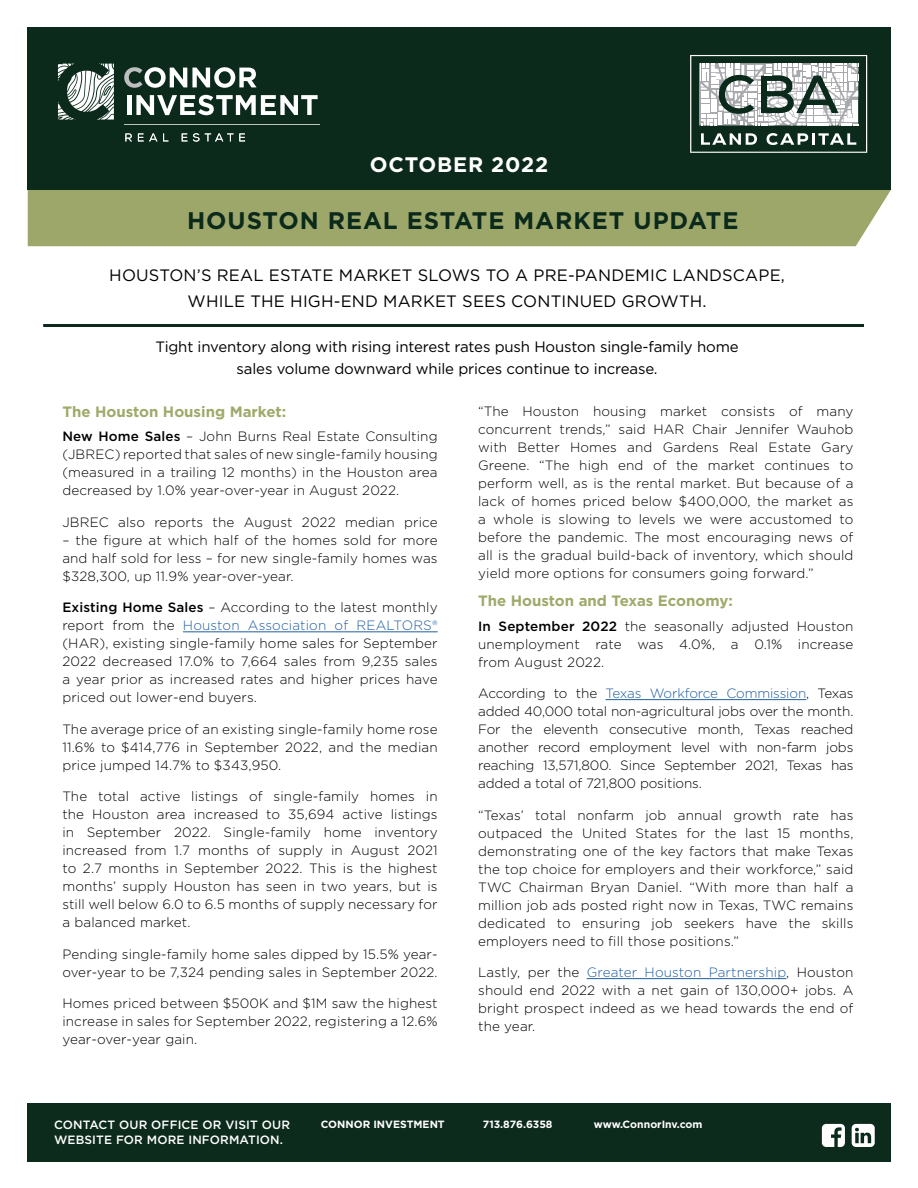
<style>
.page{position:relative;width:918px;height:1188px;background:#fff}
.page>*{position:absolute;margin:0;border:0;box-sizing:border-box;transform-origin:0 0}
.t1{font:700 24px "Gotham";letter-spacing:.04em;color:#0b2a1c}
.t2{font:700 21px "Gotham";letter-spacing:.04em;color:#fff}
.t3{font:16.5px/25.5px "Gotham";letter-spacing:.01em;color:#000;text-align:center}
.t4{font:15px/22.5px "Gotham";letter-spacing:-.01em;color:#000;text-align:center}
.t5{font:700 15px "Gotham";color:#9fa96a}
.t6{font:300 13.5px/18px "Gotham";letter-spacing:.01em;color:#000;text-align:justify}
.t7{font:500 12px/15px "Gotham";letter-spacing:.01em;color:#fff}
.t8{font:700 10.5px "Gotham";color:#fff}
.s1{font-weight:500}
.s2{color:#215e9e}
</style>
<div class="page">
<div style="left:28px;top:190px;width:863px;height:56px;background:#9da769"></div>
<div style="left:28px;top:28px;width:863px;height:162px;background:#0b2a1c"></div>
<div style="left:27px;top:1103px;width:864px;height:58px;background:#0c2b1c"></div>
<svg style="left:822px;top:1124px;width:23px;height:23px"></svg>
<svg style="left:852px;top:1124px;width:23px;height:23px"></svg>
<svg style="left:690px;top:55px;width:177px;height:98px"></svg>
<hr style="left:127px;top:95px;width:4px;height:20px;background:#fff">
<svg style="left:136px;top:95px;width:182px;height:20px"></svg>
<svg style="left:124px;top:67px;width:133px;height:21px"></svg>
<svg style="left:125px;top:133px;width:7px;height:8px"></svg>
<svg style="left:138px;top:133px;width:19px;height:8px"></svg>
<svg style="left:163px;top:133px;width:5px;height:8px"></svg>
<svg style="left:182px;top:133px;width:5px;height:8px"></svg>
<svg style="left:193px;top:133px;width:6px;height:9px"></svg>
<svg style="left:205px;top:133px;width:40px;height:8px"></svg>
<hr style="left:124px;top:124px;width:196px;height:1px;background:#bcbec0">
<svg style="left:58px;top:64px;width:56px;height:56px"></svg>
<hr style="left:43px;top:324px;width:821px;height:3px;background:#0b2a1c">
<hr style="left:183px;top:631px;width:255px;height:1px;background:#215e9e">
<hr style="left:606px;top:699px;width:200px;height:1px;background:#215e9e">
<hr style="left:587px;top:978px;width:199px;height:1px;background:#215e9e">
<p class="t2" style="left:370px;top:151px;width:180px">OCTOBER 2022</p>
<p class="t1" style="left:187px;top:204px;width:553px">HOUSTON REAL ESTATE MARKET UPDATE</p>
<p class="t3" style="left:109px;top:262px;width:677px">HOUSTON’S REAL ESTATE MARKET SLOWS TO A PRE-PANDEMIC LANDSCAPE,<br>WHILE THE HIGH-END MARKET SEES CONTINUED GROWTH.</p>
<p class="t4" style="left:156px;top:335px;width:585px">Tight inventory along with rising interest rates push Houston single-family home sales volume downward while prices continue to increase.</p>
<p class="t5" style="left:62px;top:401px;width:225px">The Houston Housing Market:</p>
<p class="t6" style="left:62px;top:427px;width:377px"><span class="s1">New Home Sales</span> – John Burns Real Estate Consulting (JBREC) reported that sales of new single-family housing (measured in a trailing 12 months) in the Houston area decreased by 1.0% year-over-year in August 2022.</p>
<p class="t6" style="left:62px;top:513px;width:377px">JBREC also reports the August 2022 median price</p>
<p class="t6" style="left:62px;top:531px;width:377px">– the figure at which half of the homes sold for more and half sold for less – for new single-family homes was $328,300, up 11.9% year-over-year.</p>
<p class="t6" style="left:62px;top:598px;width:377px"><span class="s1">Existing Home Sales</span> – According to the latest monthly report from the <span class="s2">Houston Association of REALTORS® </span>(HAR), existing single-family home sales for September 2022 decreased 17.0% to 7,664 sales from 9,235 sales a year prior as increased rates and higher prices have priced out lower-end buyers.</p>
<p class="t6" style="left:62px;top:720px;width:377px">The average price of an existing single-family home rose 11.6% to $414,776 in September 2022, and the median price jumped 14.7% to $343,950.</p>
<p class="t6" style="left:62px;top:787px;width:377px">The total active listings of single-family homes in the Houston area increased to 35,694 active listings in September 2022. Single-family home inventory increased from 1.7 months of supply in August 2021 to 2.7 months in September 2022. This is the highest months’ supply Houston has seen in two years, but is still well below 6.0 to 6.5 months of supply necessary for a balanced market.</p>
<p class="t6" style="left:62px;top:945px;width:377px">Pending single-family home sales dipped by 15.5% year&shy;over-year to be 7,324 pending sales in September 2022.</p>
<p class="t6" style="left:62px;top:994px;width:377px">Homes priced between $500K and $1M saw the highest increase in sales for September 2022, registering a 12.6% year-over-year gain.</p>
<p class="t6" style="left:478px;top:401px;width:377px">“The Houston housing market consists of many concurrent trends,” said HAR Chair Jennifer Wauhob with Better Homes and Gardens Real Estate Gary Greene. “The high end of the market continues to perform well, as is the rental market. But because of a lack of homes priced below $400,000, the market as a whole is slowing to levels we were accustomed to before the pandemic. The most encouraging news of all is the gradual build-back of inventory, which should yield more options for consumers going forward.”</p>
<p class="t5" style="left:478px;top:591px;width:256px">The Houston and Texas Economy:</p>
<p class="t6" style="left:478px;top:617px;width:377px"><span class="s1">In September 2022</span> the seasonally adjusted Houston unemployment rate was 4.0%, a 0.1% increase from August 2022.</p>
<p class="t6" style="left:478px;top:684px;width:377px">According to the <span class="s2">Texas Workforce Commission</span>, Texas added 40,000 total non-agricultural jobs over the month.<br>For the eleventh consecutive month, Texas reached another record employment level with non-farm jobs reaching 13,571,800. Since September 2021, Texas has added a total of 721,800 positions.</p>
<p class="t6" style="left:478px;top:806px;width:377px">“Texas’ total nonfarm job annual growth rate has outpaced the United States for the last 15 months, demonstrating one of the key factors that make Texas the top choice for employers and their workforce,” said TWC Chairman Bryan Daniel. “With more than half a million job ads posted right now in Texas, TWC remains dedicated to ensuring job seekers have the skills employers need to fill those positions.”</p>
<p class="t6" style="left:478px;top:963px;width:377px">Lastly, per the <span class="s2">Greater Houston Partnership</span>, Houston should end 2022 with a net gain of 130,000+ jobs. A bright prospect indeed as we head towards the end of the year.</p>
<p class="t7" style="left:54px;top:1117px;width:238px">CONTACT OUR OFFICE OR VISIT OUR<br>WEBSITE FOR MORE INFORMATION.</p>
<p class="t8" style="left:321px;top:1118px;width:125px">CONNOR INVESTMENT</p>
<p class="t8" style="left:483px;top:1118px;width:71px">713.876.6358</p>
<p class="t8" style="left:594px;top:1118px;width:110px">www.ConnorInv.com</p>
</div>
